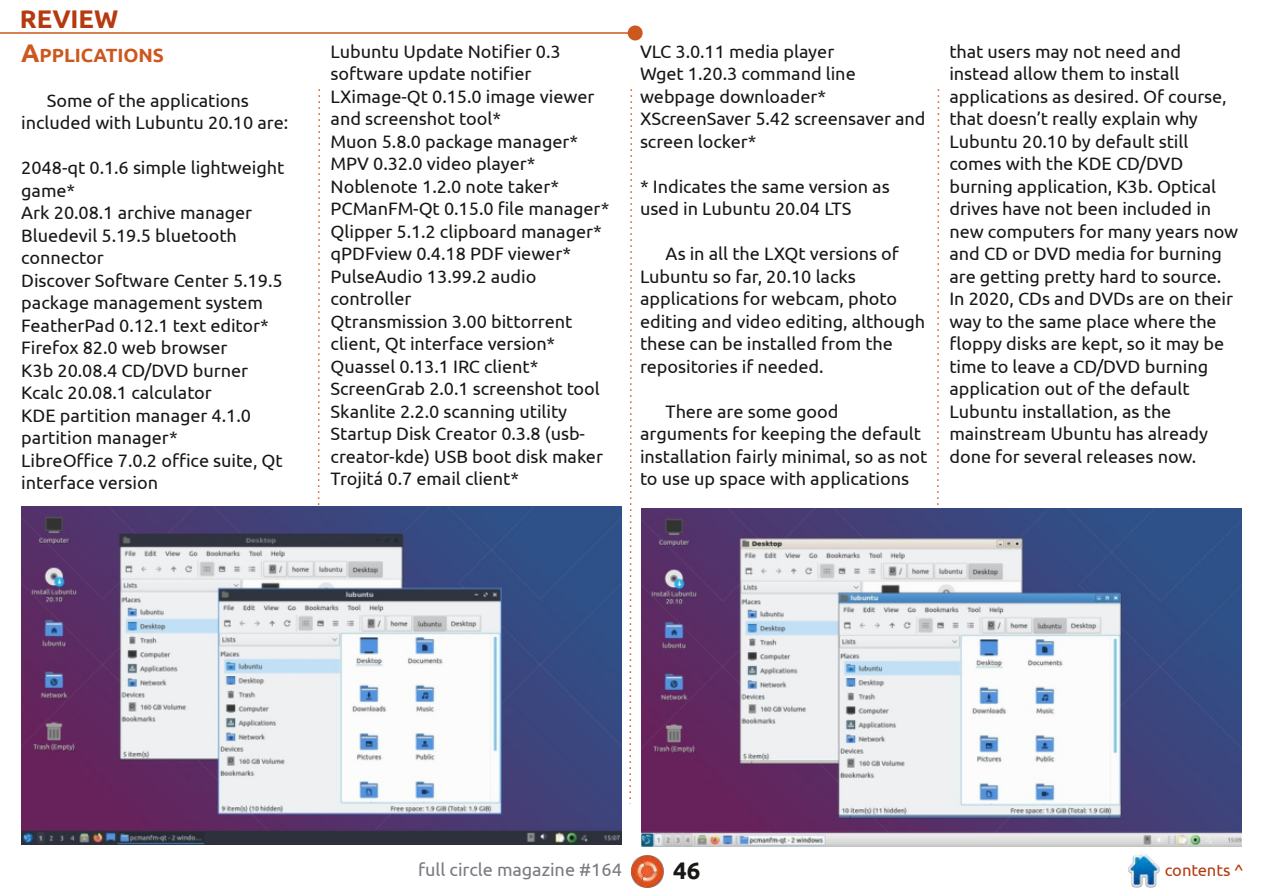
<style>
.page{position:relative;width:1263px;height:893px;background:#fff}
.page>*{position:absolute;margin:0;border:0;box-sizing:border-box;transform-origin:0 0}
.t1{font:700 25.5px "Ubuntu";color:#b53a10}
.t2{font:700 24px "Ubuntu";color:#181715}
.t3{font:700 19.2px "Ubuntu";letter-spacing:-.005em;color:#cd581e}
.t4{font:18px/22.5px "Ubuntu";letter-spacing:-.005em;color:#181715}
.t5{font:18px "Ubuntu";letter-spacing:-.005em;color:#79797f}
.t6{font:16.5px "Ubuntu";letter-spacing:-.005em;color:#b53a10}
.s1{font-size:25.5px}
</style>
<div class="page">
<img style="left:631px;top:855px;width:33px;height:33px">
<img style="left:1128px;top:855px;width:32px;height:32px">
<hr style="left:0;top:32px;width:635px;height:2px;background:#cd581e">
<div style="left:628px;top:25px;width:15px;height:15px;background:#cd581e;border-radius:50%"></div>
<svg style="left:629px;top:89px;width:4px;height:715px"></svg>
<svg style="left:317px;top:89px;width:4px;height:418px"></svg>
<svg style="left:937px;top:89px;width:3px;height:416px"></svg>
<img style="left:21px;top:507px;width:601px;height:337px">
<img style="left:641px;top:508px;width:601px;height:338px">
<h1 class="t1" style="left:20px;top:4px;width:100px">REVIEW</h1>
<p class="t3" style="left:21px;top:44px;width:144px"><span class="s1">A</span>PPLICATIONS</p>
<p class="t4" style="left:21px;top:89px;width:269px;text-indent:26px">Some of the applications included with Lubuntu 20.10 are:</p>
<p class="t4" style="left:21px;top:156px;width:265px">2048-qt 0.1.6 simple lightweight game*<br>Ark 20.08.1 archive manager<br>Bluedevil 5.19.5 bluetooth connector<br>Discover Software Center 5.19.5 package management system<br>FeatherPad 0.12.1 text editor*<br>Firefox 82.0 web browser<br>K3b 20.08.4 CD/DVD burner<br>Kcalc 20.08.1 calculator<br>KDE partition manager 4.1.0 partition manager*<br>LibreOffice 7.0.2 office suite, Qt interface version</p>
<p class="t4" style="left:331px;top:40px;width:280px">Lubuntu Update Notifier 0.3 software update notifier<br>LXimage-Qt 0.15.0 image viewer and screenshot tool*<br>Muon 5.8.0 package manager*<br>MPV 0.32.0 video player*<br>Noblenote 1.2.0 note taker*<br>PCManFM-Qt 0.15.0 file manager*<br>Qlipper 5.1.2 clipboard manager* qPDFview 0.4.18 PDF viewer*<br>PulseAudio 13.99.2 audio controller<br>Qtransmission 3.00 bittorrent client, Qt interface version*<br>Quassel 0.13.1 IRC client*<br>ScreenGrab 2.0.1 screenshot tool<br>Skanlite 2.2.0 scanning utility<br>Startup Disk Creator 0.3.8 (usb&shy;creator-kde) USB boot disk maker<br>Trojitá 0.7 email client*</p>
<p class="t4" style="left:640px;top:40px;width:287px">VLC 3.0.11 media player<br>Wget 1.20.3 command line webpage downloader*<br>XScreenSaver 5.42 screensaver and screen locker*</p>
<p class="t4" style="left:640px;top:175px;width:251px">* Indicates the same version as used in Lubuntu 20.04 LTS</p>
<p class="t4" style="left:640px;top:242px;width:287px;text-indent:26px">As in all the LXQt versions of<br>Lubuntu so far, 20.10 lacks applications for webcam, photo editing and video editing, although these can be installed from the repositories if needed.</p>
<p class="t4" style="left:640px;top:400px;width:289px;text-indent:26px">There are some good arguments for keeping the default installation fairly minimal, so as not to use up space with applications</p>
<p class="t4" style="left:949px;top:40px;width:290px">that users may not need and instead allow them to install applications as desired. Of course, that doesn’t really explain why<br>Lubuntu 20.10 by default still comes with the KDE CD/DVD burning application, K3b. Optical drives have not been included in new computers for many years now and CD or DVD media for burning are getting pretty hard to source.<br>In 2020, CDs and DVDs are on their way to the same place where the floppy disks are kept, so it may be time to leave a CD/DVD burning application out of the default<br>Lubuntu installation, as the mainstream Ubuntu has already done for several releases now.</p>
<p class="t5" style="left:418px;top:859px;width:205px">full circle magazine #164</p>
<h2 class="t2" style="left:673px;top:857px;width:29px">46</h2>
<p class="t6" style="left:1165px;top:860px;width:80px">contents ^</p>
</div>
